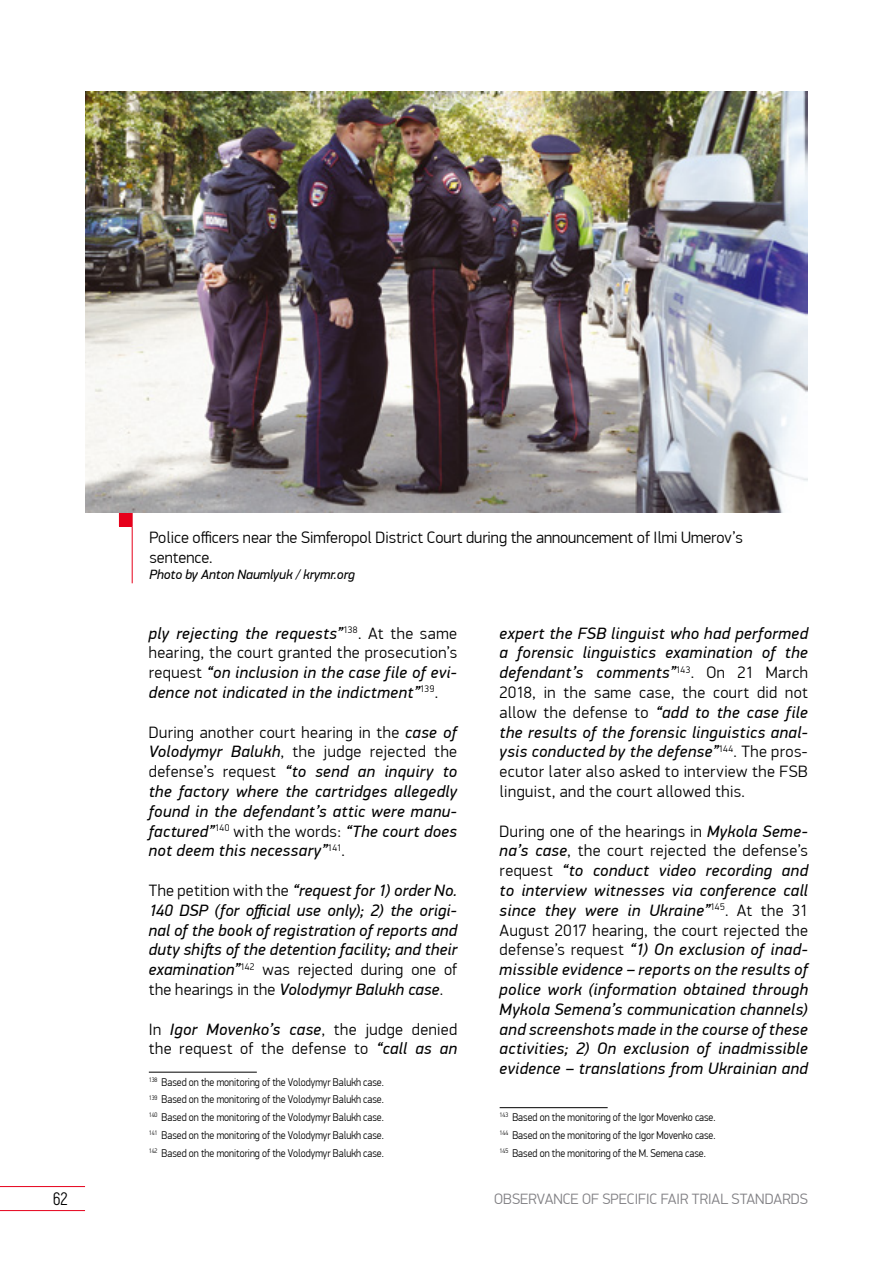
<style>
.page{position:relative;width:893px;height:1263px;background:#fff}
.page>*{position:absolute;margin:0;border:0;box-sizing:border-box;transform-origin:0 0}
.t1{font:18px "Akrobat";color:#000}
._0-Main{font:italic 16.5px/19.8px "PF Din Display Pro";letter-spacing:.025em;color:#000;text-align:justify}
.Podpis_Photo{font:300 16.5px/19.8px "PF Din Display Pro";color:#000}
._0-Main-2{font:300 16.5px/19.8px "PF Din Display Pro";letter-spacing:.03em;color:#000}
.t2{font:300 15px "PF Din Display Pro";color:#818084}
.Podpis_Photo-2{font:italic 13.5px "PF Din Display Pro";color:#000}
._0-Snoska{font:300 11.25px "PF Din Display Pro";color:#000;scale:.9 1}
.s1{font-weight:300;font-style:normal}
.s2{font-weight:400;font-style:italic}
</style>
<div class="page">
<hr style="left:0;top:1186px;width:85px;height:1px;background:#e6001b">
<hr style="left:0;top:1210px;width:85px;height:1px;background:#e6001b">
<hr style="left:149px;top:1072px;width:108px;height:1px;background:#000">
<hr style="left:500px;top:1107px;width:108px;height:1px;background:#000">
<img style="left:85px;top:91px;width:723px;height:422px">
<svg style="left:119px;top:513px;width:14px;height:14px"></svg>
<hr style="left:132px;top:527px;width:1px;height:56px;background:#e6001b">
<p class="Podpis_Photo" style="left:150px;top:528px;width:595px">Police officers near the Simferopol District Court during the announcement of Ilmi Umerov’s sentence.</p>
<p class="Podpis_Photo-2" style="left:150px;top:566px;width:207px">Photo by Anton Naumlyuk / krymr.org</p>
<p class="_0-Main" style="left:149px;top:623px;width:310px">ply rejecting the requests”<sup>138</sup><span class="s1">. At the same hearing, the court granted the prosecution’s request</span> “on inclusion in the case file of evi&shy;dence not indicated in the indictment”<sup>139</sup><span class="s1">.</span></p>
<p class="_0-Main" style="left:149px;top:722px;width:310px"><span class="s1">During another court hearing in the</span> case of Volodymyr Balukh<span class="s1">, the judge rejected the defense’s request</span> “to send an inquiry to the factory where the cartridges allegedly found in the defendant’s attic were manu&shy;factured”<sup>140</sup> <span class="s1">with the words:</span> “The court does not deem this necessary”<sup>141</sup><span class="s1">.</span></p>
<p class="_0-Main" style="left:149px;top:880px;width:310px"><span class="s1">The petition with the</span> “request for 1) order No.<br>140 DSP (for official use only); 2) the origi&shy;nal of the book of registration of reports and duty shifts of the detention facility; and their examination”<sup>142</sup> <span class="s1">was rejected during one of the hearings in the</span> Volodymyr Balukh case<span class="s1">.</span></p>
<p class="_0-Main-2" style="left:149px;top:1019px;width:310px">In <span class="s2">Igor Movenko’s case</span>, the judge denied the request of the defense to <span class="s2">“call as an</span></p>
<p class="_0-Snoska" style="left:149px;top:1075px;width:263px"><sup>138</sup> Based on the monitoring of the Volodymyr Balukh case.</p>
<p class="_0-Snoska" style="left:149px;top:1093px;width:263px"><sup>139</sup> Based on the monitoring of the Volodymyr Balukh case.</p>
<p class="_0-Snoska" style="left:149px;top:1111px;width:263px"><sup>140</sup> Based on the monitoring of the Volodymyr Balukh case.</p>
<p class="_0-Snoska" style="left:149px;top:1129px;width:263px"><sup>141</sup> Based on the monitoring of the Volodymyr Balukh case.</p>
<p class="_0-Snoska" style="left:149px;top:1146px;width:263px"><sup>142</sup> Based on the monitoring of the Volodymyr Balukh case.</p>
<p class="_0-Main" style="left:500px;top:623px;width:310px">expert the FSB linguist who had performed a forensic linguistics examination of the defendant’s comments”<sup>143</sup><span class="s1">. On 21 March 2018, in the same case, the court did not allow the defense to</span> “add to the case file the results of the forensic linguistics anal&shy;ysis conducted by the defense”<sup>144</sup><span class="s1">. The pros&shy;ecutor later also asked to interview the FSB linguist, and the court allowed this.</span></p>
<p class="_0-Main" style="left:500px;top:821px;width:310px"><span class="s1">During one of the hearings in</span> Mykola Seme&shy;na’s case<span class="s1">, the court rejected the defense’s request</span> “to conduct video recording and to interview witnesses via conference call since they were in Ukraine”<sup>145</sup><span class="s1">. At the 31<br>August 2017 hearing, the court rejected the defense’s request</span> “1) On exclusion of inad&shy;missible evidence – reports on the results of police work (information obtained through Mykola Semena’s communication channels) and screenshots made in the course of these activities; 2) On exclusion of inadmissible evidence – translations from Ukrainian and</p>
<p class="_0-Snoska" style="left:500px;top:1111px;width:241px"><sup>143</sup> Based on the monitoring of the Igor Movenko case.</p>
<p class="_0-Snoska" style="left:500px;top:1129px;width:241px"><sup>144</sup> Based on the monitoring of the Igor Movenko case.</p>
<p class="_0-Snoska" style="left:500px;top:1146px;width:230px"><sup>145</sup> Based on the monitoring of the M. Semena case.</p>
<p class="t1" style="left:53px;top:1188px;width:16px">62</p>
<p class="t2" style="left:494px;top:1190px;width:315px">OBSERVANCE OF SPECIFIC FAIR TRIAL STANDARDS</p>
</div>
